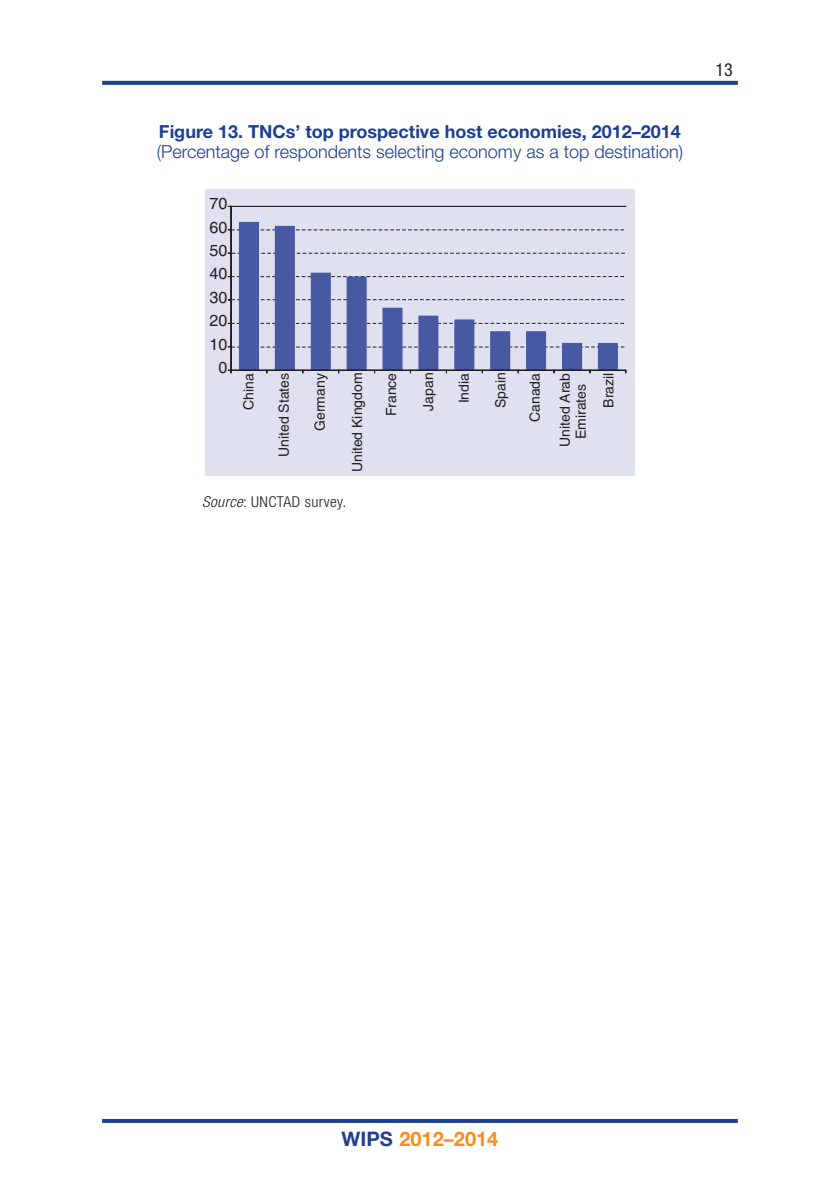
<style>
.page{position:relative;width:840px;height:1191px;background:#fff}
.page>*{position:absolute;margin:0;border:0;box-sizing:border-box;transform-origin:0 0}
.t1{font:700 20px "Helvetica Neue LT Std";color:#f68e1e}
.TABLE_HEAD_1{font:300 18px "Helvetica Neue LT Std";color:#1b3f94}
.TABLE_HEAD{font:700 18px "Helvetica Neue LT Std";color:#1b3f94}
.t2{font:condensed 18px "Helvetica Neue LT Std";color:#231f20}
.t3{font:16px "Helvetica";color:#231f20}
.TABLE_SOURCE{font:300 condensed 15px "Helvetica Neue LT Std";letter-spacing:.025em;color:#231f20;scale:1.05 1}
.t4{font:14px/30px "Helvetica";color:#231f20;text-align:right}
.s1{font-style:italic}
.s2{color:#253f8e}
</style>
<div class="page">
<svg style="left:102px;top:81px;width:635px;height:4px;background:#254798"></svg>
<hr style="left:102px;top:1119px;width:635px;height:4px;background:#1b3f94">
<div style="left:205px;top:190px;width:429px;height:286px;background:#dfe1f0"></div>
<div style="left:231px;top:206px;width:394px;height:1px;border:1px dashed #231f20"></div>
<svg style="left:239px;top:222px;width:378px;height:148px"></svg>
<div style="left:231px;top:206px;width:1px;height:164px;border:1px solid #231f20"></div>
<svg style="left:228px;top:346px;width:397px;height:2px"></svg>
<svg style="left:228px;top:323px;width:396px;height:1px"></svg>
<svg style="left:228px;top:299px;width:397px;height:2px"></svg>
<svg style="left:228px;top:276px;width:396px;height:1px"></svg>
<svg style="left:228px;top:253px;width:397px;height:1px"></svg>
<svg style="left:228px;top:229px;width:397px;height:2px"></svg>
<div style="left:231px;top:370px;width:394px;height:1px;border:1px solid #231f20"></div>
<p class="TABLE_HEAD" style="left:159px;top:120px;width:523px">Figure 13. TNCs’ top prospective host economies, 2012–2014</p>
<p class="TABLE_HEAD_1" style="left:157px;top:140px;width:527px">(Percentage of respondents selecting economy as a top destination)</p>
<p class="t3" style="left:209px;top:197px;width:19px">70</p>
<p class="t3" style="left:209px;top:221px;width:19px">60</p>
<p class="t3" style="left:209px;top:244px;width:19px">50</p>
<p class="t3" style="left:209px;top:268px;width:19px">40</p>
<p class="t3" style="left:209px;top:291px;width:19px">30</p>
<p class="t3" style="left:209px;top:314px;width:19px">20</p>
<p class="t3" style="left:209px;top:338px;width:19px">10</p>
<p class="t3" style="left:218px;top:361px;width:10px">0</p>
<p class="t4" style="left:234px;top:410px;width:38px;rotate:-90deg">China</p>
<p class="t4" style="left:270px;top:457px;width:86px;rotate:-90deg">United States</p>
<p class="t4" style="left:306px;top:431px;width:59px;rotate:-90deg">Germany</p>
<p class="t4" style="left:343px;top:472px;width:101px;rotate:-90deg">United Kingdom</p>
<p class="t4" style="left:377px;top:416px;width:45px;rotate:-90deg">France</p>
<p class="t4" style="left:414px;top:411px;width:40px;rotate:-90deg">Japan</p>
<p class="t4" style="left:486px;top:408px;width:37px;rotate:-90deg">Spain</p>
<p class="t4" style="left:521px;top:447px;width:75px;rotate:-90deg">Canada<br>United Arab</p>
<p class="t4" style="left:568px;top:407px;width:36px;line-height:27.4px;text-align:left;text-indent:-32px;rotate:-90deg">Emirates<br>Brazil</p>
<p class="t4" style="left:450px;top:403px;width:32px;rotate:-90deg">India</p>
<p class="TABLE_SOURCE" style="left:202px;top:493px;width:139px"><span class="s1">Source</span>: UNCTAD survey.</p>
<p class="t2" style="left:715px;top:59px;width:19px">13</p>
<h1 class="t1" style="left:341px;top:1126px;width:158px"><span class="s2">WIPS</span> 2012–2014</h1>
</div>
